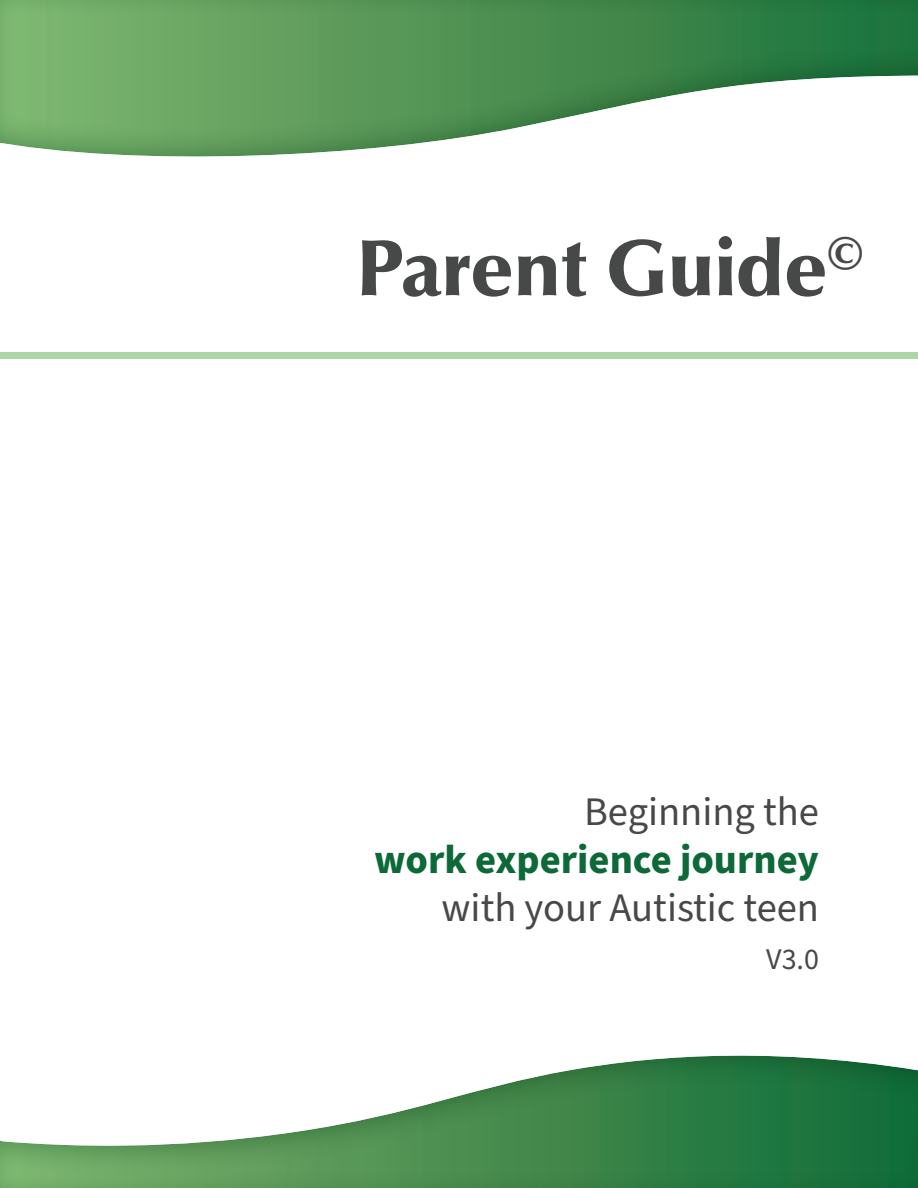
<style>
.page{position:relative;width:918px;height:1188px;background:#fff}
.page>*{position:absolute;margin:0;border:0;box-sizing:border-box;transform-origin:0 0}
.t1{font:900 79.5px "Optima LT Std";letter-spacing:-.01em;color:#474848}
.t2{font:700 40.5px/48px "Source Sans Pro";color:#0d6a38;text-align:right}
.t3{font:40.5px "Source Sans Pro";color:#474848}
.t4{font:30px "Source Sans Pro";color:#474848}
.s1{font-weight:400;color:#474848}
</style>
<div class="page">
<div style="left:0;top:352px;width:918px;height:7px;background:#abd5a4"></div>
<div style="left:0;top:0;width:918px;height:159px;background:#0d6a38;opacity:.5"></div>
<div style="left:0;top:1053px;width:918px;height:135px;background:#0d6a38;opacity:.5"></div>
<p class="t1" style="left:356px;top:222px;width:509px">Parent Guide<sup>©</sup></p>
<p class="t3" style="left:584px;top:784px;width:236px">Beginning the</p>
<p class="t2" style="left:374px;top:836px;width:446px">work experience journey <span class="s1">with your Autistic teen</span></p>
<p class="t4" style="left:766px;top:939px;width:54px">V3.0</p>
</div>
